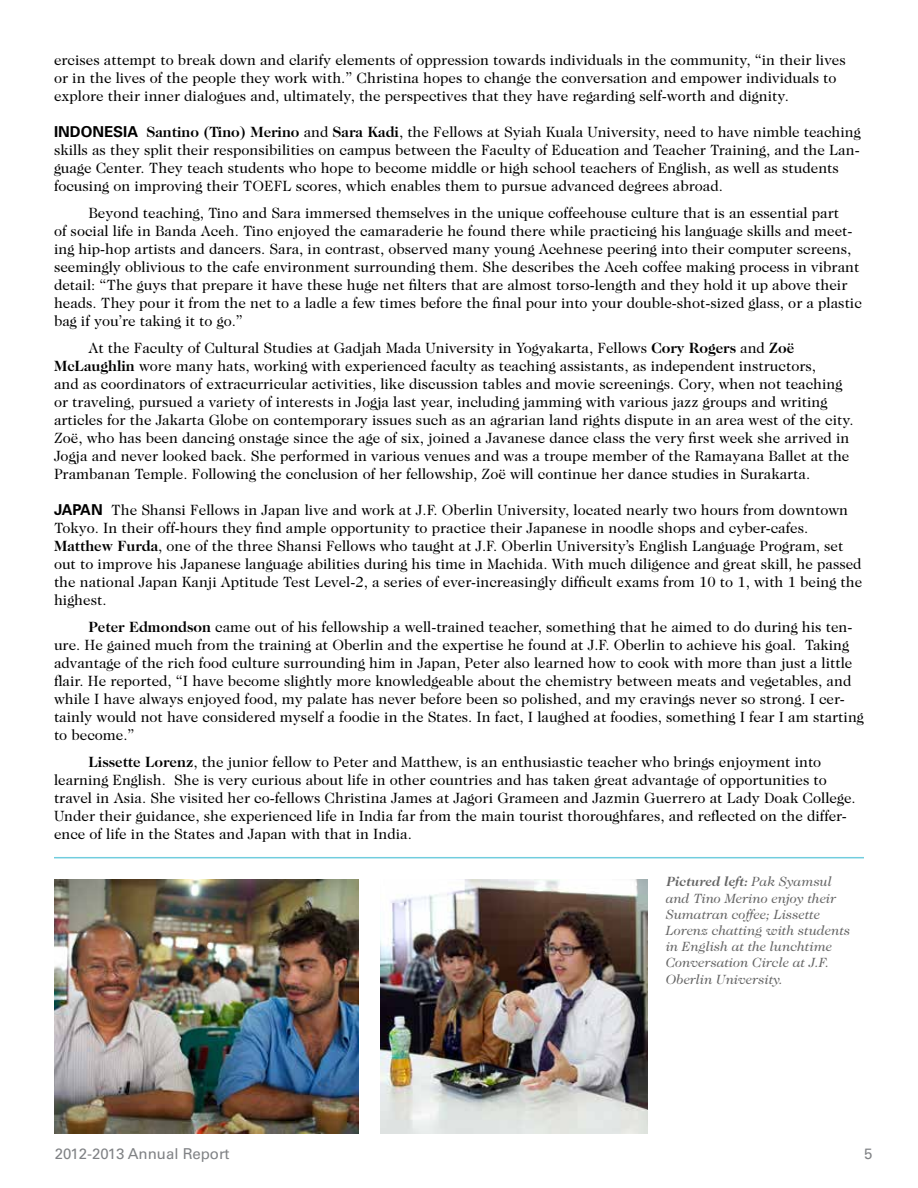
<style>
.page{position:relative;width:918px;height:1188px;background:#fff}
.page>*{position:absolute;margin:0;border:0;box-sizing:border-box;transform-origin:0 0}
.t1{font:15px/18px "Caslon 224 Std";color:#000}
.t2{font:15px "Univers LT Std";color:#808285}
.t3{font:italic 13.5px/16.2px "Caslon 224 Std";color:#666}
.s1{font-family:"Univers LT Std";font-weight:700}
.s2{font-weight:700}
</style>
<div class="page">
<img style="left:380px;top:879px;width:268px;height:255px">
<img style="left:54px;top:879px;width:304px;height:255px">
<hr style="left:54px;top:857px;width:810px;height:1px;background:#71cdde">
<p class="t1" style="left:54px;top:51px;width:793px">ercises attempt to break down and clarify elements of oppression towards individuals in the community, “in their lives or in the lives of the people they work with.” Christina hopes to change the conversation and empower individuals to explore their inner dialogues and, ultimately, the perspectives that they have regarding self-worth and dignity.</p>
<p class="t1" style="left:54px;top:123px;width:808px"><span class="s1">INDONESIA</span> <span class="s2">Santino (Tino) Merino</span> and <span class="s2">Sara Kadi</span>, the Fellows at Syiah Kuala University, need to have nimble teaching skills as they split their responsibilities on campus between the Faculty of Education and Teacher Training, and the Lan&shy;guage Center. They teach students who hope to become middle or high school teachers of English, as well as students focusing on improving their TOEFL scores, which enables them to pursue advanced degrees abroad.</p>
<p class="t1" style="left:54px;top:204px;width:809px;text-indent:34px">Beyond teaching, Tino and Sara immersed themselves in the unique coffeehouse culture that is an essential part<br>of social life in Banda Aceh. Tino enjoyed the camaraderie he found there while practicing his language skills and meet&shy;ing hip-hop artists and dancers. Sara, in contrast, observed many young Acehnese peering into their computer screens, seemingly oblivious to the cafe environment surrounding them. She describes the Aceh coffee making process in vibrant detail: “The guys that prepare it have these huge net filters that are almost torso-length and they hold it up above their heads. They pour it from the net to a ladle a few times before the final pour into your double-shot-sized glass, or a plastic bag if you’re taking it to go.”</p>
<p class="t1" style="left:54px;top:339px;width:801px;text-indent:34px">At the Faculty of Cultural Studies at Gadjah Mada University in Yogyakarta, Fellows <span class="s2">Cory Rogers</span> and <span class="s2">Zoë McLaughlin</span> wore many hats, working with experienced faculty as teaching assistants, as independent instructors,<br>and as coordinators of extracurricular activities, like discussion tables and movie screenings. Cory, when not teaching or traveling, pursued a variety of interests in Jogja last year, including jamming with various jazz groups and writing articles for the Jakarta Globe on contemporary issues such as an agrarian land rights dispute in an area west of the city.<br>Zoë, who has been dancing onstage since the age of six, joined a Javanese dance class the very first week she arrived in Jogja and never looked back. She performed in various venues and was a troupe member of the Ramayana Ballet at the Prambanan Temple. Following the conclusion of her fellowship, Zoë will continue her dance studies in Surakarta.</p>
<p class="t1" style="left:54px;top:501px;width:810px"><span class="s1">JAPAN</span> The Shansi Fellows in Japan live and work at J.F. Oberlin University, located nearly two hours from downtown Tokyo. In their off-hours they find ample opportunity to practice their Japanese in noodle shops and cyber-cafes.<br><span class="s2">Matthew Furda</span>, one of the three Shansi Fellows who taught at J.F. Oberlin University’s English Language Program, set out to improve his Japanese language abilities during his time in Machida. With much diligence and great skill, he passed the national Japan Kanji Aptitude Test Level-2, a series of ever-increasingly difficult exams from 10 to 1, with 1 being the highest.</p>
<p class="t1" style="left:54px;top:618px;width:811px;text-indent:34px"><span class="s2">Peter Edmondson</span> came out of his fellowship a well-trained teacher, something that he aimed to do during his ten&shy;ure. He gained much from the training at Oberlin and the expertise he found at J.F. Oberlin to achieve his goal. Taking advantage of the rich food culture surrounding him in Japan, Peter also learned how to cook with more than just a little flair. He reported, “I have become slightly more knowledgeable about the chemistry between meats and vegetables, and while I have always enjoyed food, my palate has never before been so polished, and my cravings never so strong. I cer&shy;tainly would not have considered myself a foodie in the States. In fact, I laughed at foodies, something I fear I am starting to become.”</p>
<p class="t1" style="left:54px;top:753px;width:803px;text-indent:34px"><span class="s2">Lissette Lorenz</span>, the junior fellow to Peter and Matthew, is an enthusiastic teacher who brings enjoyment into learning English. She is very curious about life in other countries and has taken great advantage of opportunities to travel in Asia. She visited her co-fellows Christina James at Jagori Grameen and Jazmin Guerrero at Lady Doak College.<br>Under their guidance, she experienced life in India far from the main tourist thoroughfares, and reflected on the differ&shy;ence of life in the States and Japan with that in India.</p>
<p class="t3" style="left:666px;top:874px;width:186px"><span class="s2">Pictured left:</span> Pak Syamsul and Tino Merino enjoy their<br>Sumatran coffee; Lissette<br>Lorenz chatting with students in English at the lunchtime<br>Conversation Circle at J.F.<br>Oberlin University.</p>
<p class="t2" style="left:55px;top:1145px;width:176px">2012-2013 Annual Report</p>
<p class="t2" style="left:864px;top:1145px;width:10px">5</p>
</div>
